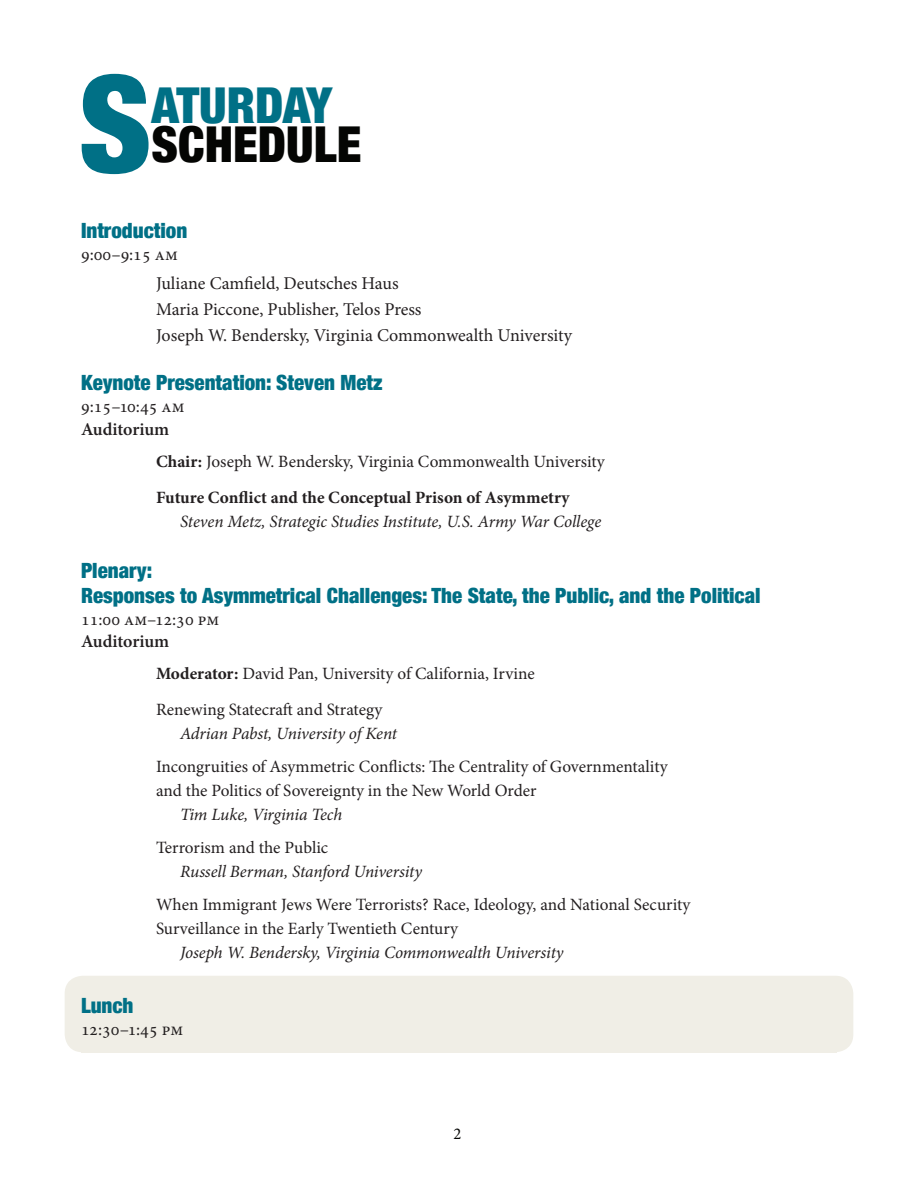
<style>
.page{position:relative;width:918px;height:1188px;background:#fff}
.page>*{position:absolute;margin:0;border:0;box-sizing:border-box;transform-origin:0 0}
.t1{font:900 condensed 135.6px "Helvetica Neue";color:#007086}
.t2{font:900 condensed 49.5px "Helvetica Neue";color:#040503}
.t3{font:900 condensed 49.5px "Helvetica Neue";letter-spacing:-.01em;color:#007086}
.session_subhead_line{font:900 condensed 21px "Helvetica Neue";color:#007086}
.session_subhead{font:900 condensed 21px "Helvetica Neue";color:#007086}
.directions_header{font:900 condensed 21px "Helvetica Neue";color:#007086}
.session_time{font:18px "Minion Pro";color:#231f20}
.session_location{font:600 18px "Minion Pro";letter-spacing:-.01em;color:#231f20}
.directions_header-2{font:18px "Minion Pro";color:#231f20}
.Presentation_title{font:17.25px "Minion Pro";color:#231f20}
.Presentation_author{font:italic 17.25px "Minion Pro";letter-spacing:-.01em;color:#231f20}
.moderator_line{font:17.25px "Minion Pro";color:#231f20}
.Presentation_title-2{font:700 17.25px "Minion Pro";color:#231f20}
.t4{font:16.5px "Minion Pro";color:#040503}
.s1{font-weight:700}
</style>
<div class="page">
<div style="left:65px;top:976px;width:788px;height:76px;background:#f0eee6;border-radius:18px"></div>
<div style="left:81px;top:981px;width:756px;height:72px;background:#f0eee6"></div>
<p class="t1" style="left:79px;top:13px;width:74px">S</p>
<p class="t3" style="left:152px;top:65px;width:182px">ATURDAY</p>
<p class="t2" style="left:152px;top:104px;width:211px">SCHEDULE</p>
<p class="directions_header" style="left:81px;top:213px;width:108px">Introduction</p>
<p class="directions_header-2" style="left:81px;top:242px;width:98px">9:00–9:15 am</p>
<p class="session_time" style="left:156px;top:271px;width:244px">Juliane Camfield, Deutsches Haus</p>
<p class="session_time" style="left:156px;top:297px;width:267px">Maria Piccone, Publisher, Telos Press</p>
<p class="session_time" style="left:156px;top:323px;width:418px">Joseph W. Bendersky, Virginia Commonwealth University</p>
<p class="session_subhead" style="left:81px;top:365px;width:303px">Keynote Presentation: Steven Metz</p>
<p class="session_time" style="left:81px;top:394px;width:105px">9:15–10:45 am</p>
<p class="session_location" style="left:81px;top:417px;width:90px">Auditorium</p>
<p class="moderator_line" style="left:156px;top:450px;width:450px"><span class="s1">Chair:</span> Joseph W. Bendersky, Virginia Commonwealth University</p>
<p class="Presentation_title-2" style="left:156px;top:485px;width:415px">Future Conflict and the Conceptual Prison of Asymmetry</p>
<p class="Presentation_author" style="left:180px;top:510px;width:423px">Steven Metz, Strategic Studies Institute, U.S. Army War College</p>
<p class="session_subhead" style="left:81px;top:553px;width:73px">Plenary:</p>
<p class="session_subhead_line" style="left:81px;top:579px;width:681px">Responses to Asymmetrical Challenges: The State, the Public, and the Political</p>
<p class="session_time" style="left:81px;top:607px;width:140px">11:00 am–12:30 pm</p>
<p class="session_location" style="left:81px;top:628px;width:90px">Auditorium</p>
<p class="moderator_line" style="left:156px;top:662px;width:380px"><span class="s1">Moderator:</span> David Pan, University of California, Irvine</p>
<p class="Presentation_title" style="left:156px;top:698px;width:228px">Renewing Statecraft and Strategy</p>
<p class="Presentation_author" style="left:180px;top:721px;width:219px">Adrian Pabst, University of Kent</p>
<p class="Presentation_title" style="left:156px;top:755px;width:513px">Incongruities of Asymmetric Conflicts: The Centrality of Governmentality</p>
<p class="Presentation_title" style="left:156px;top:779px;width:382px">and the Politics of Sovereignty in the New World Order</p>
<p class="Presentation_author" style="left:180px;top:802px;width:164px">Tim Luke, Virginia Tech</p>
<p class="Presentation_title" style="left:156px;top:836px;width:174px">Terrorism and the Public</p>
<p class="Presentation_author" style="left:180px;top:859px;width:244px">Russell Berman, Stanford University</p>
<p class="Presentation_title" style="left:156px;top:893px;width:536px">When Immigrant Jews Were Terrorists? Race, Ideology, and National Security</p>
<p class="Presentation_title" style="left:156px;top:917px;width:304px">Surveillance in the Early Twentieth Century</p>
<p class="Presentation_author" style="left:180px;top:940px;width:385px">Joseph W. Bendersky, Virginia Commonwealth University</p>
<p class="session_subhead" style="left:81px;top:988px;width:54px">Lunch</p>
<p class="session_time" style="left:81px;top:1017px;width:104px">12:30–1:45 pm</p>
<p class="t4" style="left:453px;top:1123px;width:9px">2</p>
</div>
